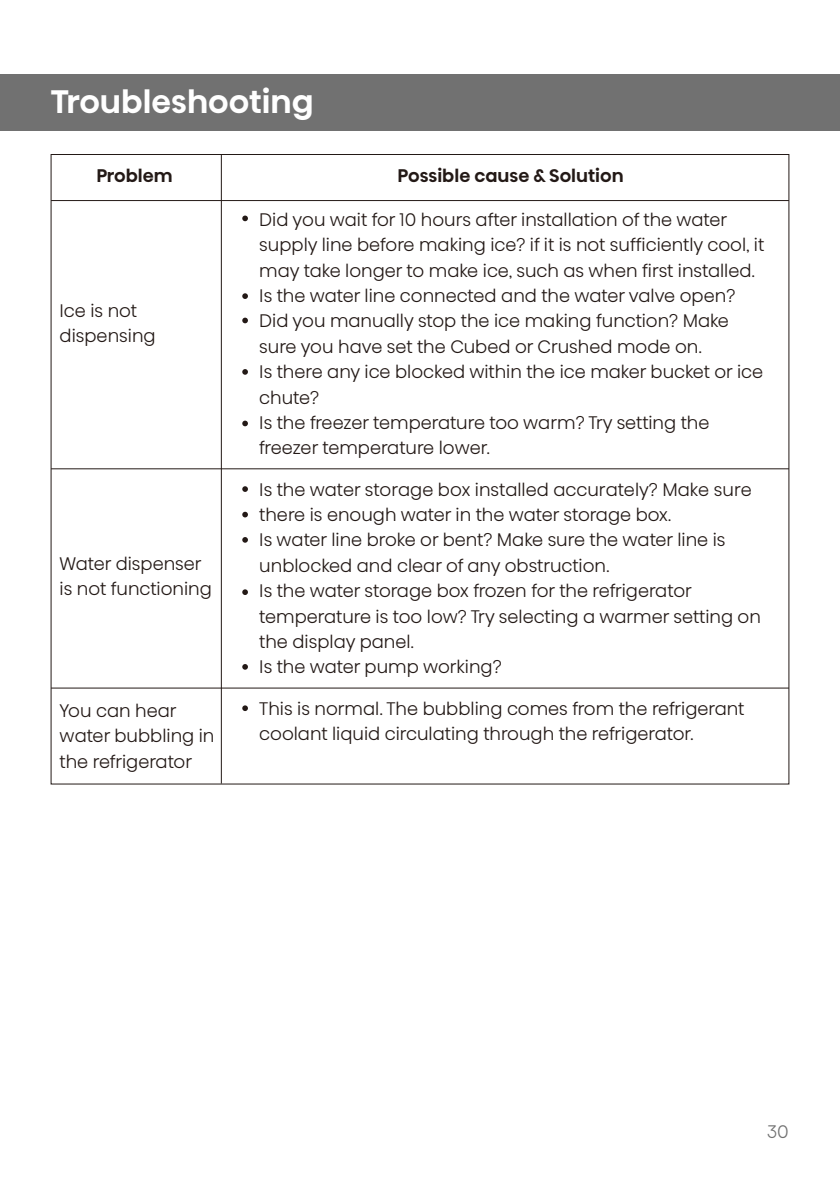
<style>
.page{position:relative;width:840px;height:1191px;background:#fff}
.page>*{position:absolute;margin:0;border:0;box-sizing:border-box;transform-origin:0 0}
.t1{font:500 32px "Hisense Alfabet";color:#fff}
.t2{font:300 18px/25.4px "Hisense Alfabet";color:#231916}
.t3{font:500 18px "Hisense Alfabet";color:#231916}
.t4{font:300 18px "Hisense Alfabet";color:#717171}
</style>
<div class="page">
<div style="left:0;top:74px;width:839px;height:56px;background:#717171"></div>
<hr style="left:221px;top:154px;width:1px;height:629px;background:#231916">
<svg style="left:242px;top:215px;width:6px;height:6px"></svg>
<svg style="left:242px;top:318px;width:6px;height:5px"></svg>
<svg style="left:242px;top:420px;width:6px;height:6px"></svg>
<svg style="left:242px;top:293px;width:6px;height:6px"></svg>
<svg style="left:242px;top:369px;width:6px;height:6px"></svg>
<hr style="left:51px;top:468px;width:737px;height:1px;background:#231916">
<hr style="left:51px;top:687px;width:737px;height:1px;background:#231916">
<svg style="left:242px;top:486px;width:6px;height:6px"></svg>
<svg style="left:242px;top:512px;width:6px;height:5px"></svg>
<svg style="left:242px;top:705px;width:6px;height:6px"></svg>
<svg style="left:242px;top:537px;width:6px;height:6px"></svg>
<svg style="left:242px;top:589px;width:6px;height:6px"></svg>
<svg style="left:242px;top:664px;width:6px;height:5px"></svg>
<hr style="left:51px;top:200px;width:737px;height:1px;background:#231916">
<h1 class="t1" style="left:51px;top:79px;width:264px">Troubleshooting</h1>
<p class="t3" style="left:96px;top:163px;width:78px">Problem</p>
<p class="t3" style="left:397px;top:163px;width:228px">Possible cause &amp; Solution</p>
<p class="t2" style="left:60px;top:298px;width:97px">Ice is not dispensing</p>
<p class="t2" style="left:60px;top:551px;width:154px">Water dispenser is not functioning</p>
<p class="t2" style="left:259px;top:207px;width:506px">Did you wait for 10 hours after installation of the water supply line before making ice? if it is not sufficiently cool, it may take longer to make ice, such as when first installed.<br>Is the water line connected and the water valve open?<br>Did you manually stop the ice making function? Make sure you have set the Cubed or Crushed mode on.<br>Is there any ice blocked within the ice maker bucket or ice chute?<br>Is the freezer temperature too warm? Try setting the freezer temperature lower.</p>
<p class="t2" style="left:259px;top:477px;width:503px">Is the water storage box installed accurately? Make sure there is enough water in the water storage box.<br>Is water line broke or bent? Make sure the water line is unblocked and clear of any obstruction.<br>Is the water storage box frozen for the refrigerator temperature is too low? Try selecting a warmer setting on the display panel.<br>Is the water pump working?</p>
<p class="t2" style="left:60px;top:698px;width:156px">You can hear water bubbling in the refrigerator</p>
<p class="t2" style="left:259px;top:696px;width:486px">This is normal. The bubbling comes from the refrigerant coolant liquid circulating through the refrigerator.</p>
<p class="t4" style="left:766px;top:1115px;width:23px">30</p>
</div>
